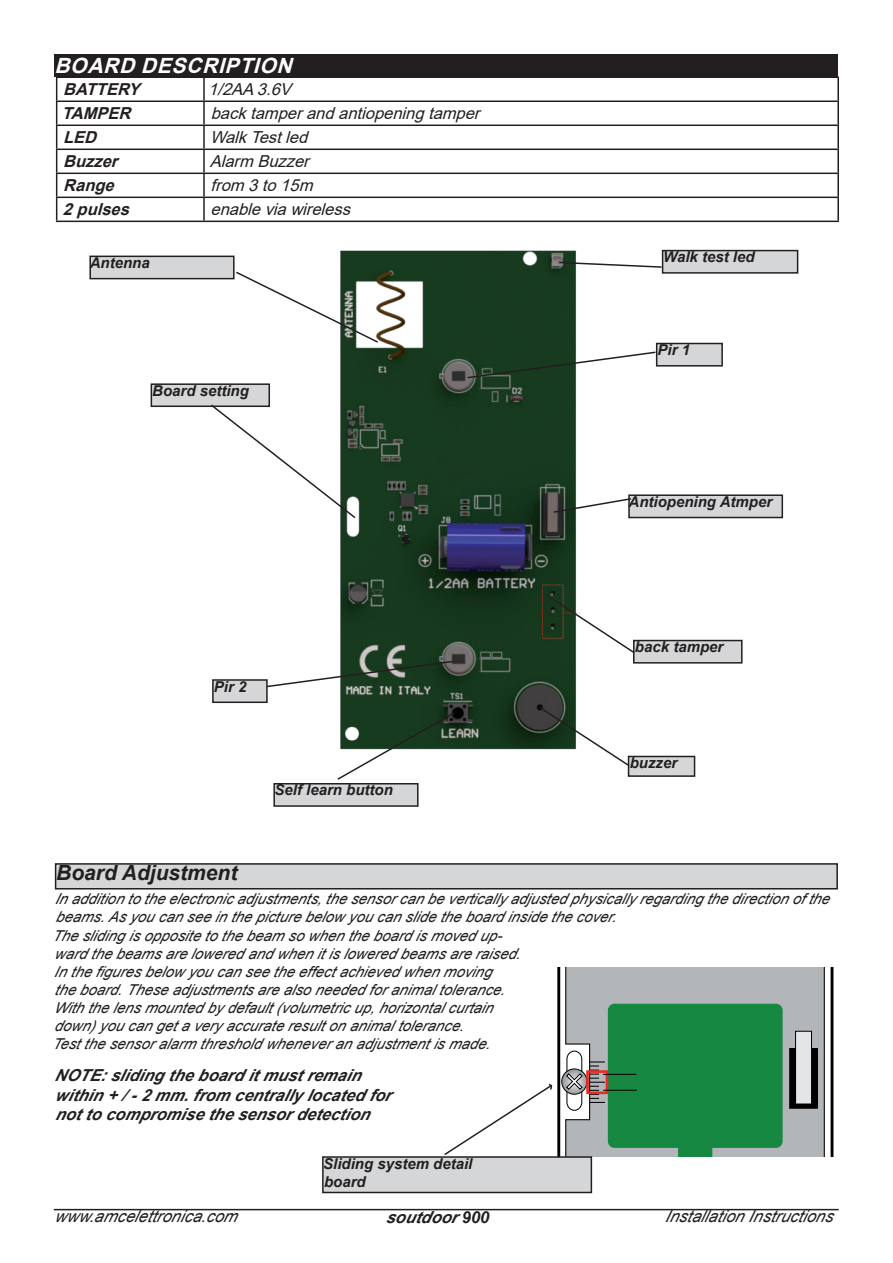
<style>
.page{position:relative;width:893px;height:1263px;background:#fff}
.page>*{position:absolute;margin:0;border:0;box-sizing:border-box;transform-origin:0 0}
.t1{font:italic 700 21px "Arial";color:#fff}
.t2{font:italic 700 21px "Arial";color:#231f20}
.t3{font:italic 700 16.5px/19.8px "Arial";color:#231f20}
.t4{font:italic 16.5px "Arial";color:#231f20}
.t5{font:italic 16.5px "Arial";color:#231f20}
.t6{font:italic 700 16.5px "Arial";letter-spacing:-.02em;color:#231f20}
.t7{font:italic 15px/18px "Arial";color:#231f20}
.t8{font:italic 700 15px/18px "Arial";color:#231f20}
</style>
<div class="page">
<hr style="left:54px;top:1209px;width:785px;height:1px;background:#231f20">
<div style="left:54px;top:54px;width:783px;height:23px;background:#231f20"></div>
<img style="left:340px;top:250px;width:236px;height:500px">
<hr style="left:56px;top:76px;width:148px;height:2px;background:#231f20">
<hr style="left:204px;top:76px;width:635px;height:2px;background:#231f20">
<hr style="left:203px;top:78px;width:2px;height:22px;background:#231f20">
<hr style="left:837px;top:78px;width:2px;height:22px;background:#231f20">
<hr style="left:56px;top:100px;width:148px;height:2px;background:#231f20">
<hr style="left:204px;top:100px;width:635px;height:2px;background:#231f20">
<hr style="left:203px;top:102px;width:2px;height:23px;background:#231f20">
<hr style="left:837px;top:102px;width:2px;height:23px;background:#231f20">
<hr style="left:56px;top:125px;width:148px;height:1px;background:#231f20">
<hr style="left:204px;top:125px;width:635px;height:1px;background:#231f20">
<hr style="left:203px;top:126px;width:2px;height:23px;background:#231f20">
<hr style="left:837px;top:126px;width:2px;height:23px;background:#231f20">
<hr style="left:56px;top:149px;width:148px;height:1px;background:#231f20">
<hr style="left:204px;top:149px;width:635px;height:1px;background:#231f20">
<hr style="left:203px;top:150px;width:2px;height:23px;background:#231f20">
<hr style="left:837px;top:150px;width:2px;height:23px;background:#231f20">
<hr style="left:56px;top:173px;width:148px;height:1px;background:#231f20">
<hr style="left:204px;top:173px;width:635px;height:1px;background:#231f20">
<hr style="left:203px;top:174px;width:2px;height:23px;background:#231f20">
<hr style="left:837px;top:174px;width:2px;height:23px;background:#231f20">
<hr style="left:56px;top:197px;width:148px;height:1px;background:#231f20">
<svg style="left:56px;top:78px;width:1px;height:143px"></svg>
<hr style="left:204px;top:197px;width:635px;height:1px;background:#231f20">
<hr style="left:203px;top:198px;width:2px;height:23px;background:#231f20">
<hr style="left:837px;top:198px;width:2px;height:23px;background:#231f20">
<hr style="left:56px;top:221px;width:148px;height:1px;background:#231f20">
<hr style="left:204px;top:221px;width:635px;height:1px;background:#231f20">
<div style="left:274px;top:784px;width:144px;height:22px;background:#d5d6d8"></div>
<div style="left:273px;top:783px;width:145px;height:24px;border:2px solid #231f20"></div>
<div style="left:663px;top:251px;width:135px;height:22px;background:#d5d6d8"></div>
<div style="left:662px;top:250px;width:136px;height:24px;border:2px solid #231f20"></div>
<div style="left:629px;top:495px;width:153px;height:22px;background:#d5d6d8"></div>
<div style="left:628px;top:494px;width:155px;height:24px;border:2px solid #231f20"></div>
<div style="left:151px;top:384px;width:118px;height:22px;background:#d5d6d8"></div>
<div style="left:151px;top:383px;width:119px;height:24px;border:2px solid #231f20"></div>
<svg style="left:209px;top:403px;width:148px;height:117px"></svg>
<div style="left:629px;top:756px;width:66px;height:20px;background:#d5d6d8"></div>
<div style="left:628px;top:756px;width:67px;height:21px;border:2px solid #231f20"></div>
<svg style="left:337px;top:711px;width:119px;height:69px"></svg>
<svg style="left:538px;top:706px;width:93px;height:62px"></svg>
<div style="left:90px;top:256px;width:144px;height:23px;background:#d5d6d8"></div>
<div style="left:89px;top:256px;width:146px;height:23px;border:2px solid #231f20"></div>
<svg style="left:234px;top:270px;width:146px;height:74px"></svg>
<div style="left:634px;top:640px;width:108px;height:23px;background:#d5d6d8"></div>
<div style="left:633px;top:640px;width:109px;height:24px;border:2px solid #231f20"></div>
<svg style="left:466px;top:351px;width:190px;height:28px"></svg>
<svg style="left:552px;top:497px;width:79px;height:17px"></svg>
<svg style="left:558px;top:261px;width:105px;height:8px"></svg>
<svg style="left:552px;top:598px;width:84px;height:57px"></svg>
<div style="left:657px;top:343px;width:65px;height:23px;background:#d5d6d8"></div>
<div style="left:656px;top:343px;width:67px;height:24px;border:2px solid #231f20"></div>
<svg style="left:268px;top:660px;width:186px;height:28px"></svg>
<div style="left:213px;top:680px;width:54px;height:22px;background:#d5d6d8"></div>
<div style="left:212px;top:679px;width:56px;height:24px;border:2px solid #231f20"></div>
<div style="left:56px;top:864px;width:781px;height:25px;background:#d5d6d8"></div>
<div style="left:55px;top:863px;width:783px;height:26px;border:2px solid #231f20"></div>
<svg style="left:565px;top:967px;width:260px;height:189px;background:#b0b3b5"></svg>
<div style="left:790px;top:1048px;width:27px;height:60px;background:#000"></div>
<div style="left:789px;top:1048px;width:29px;height:60px;border:1px solid #000"></div>
<div style="left:796px;top:1031px;width:15px;height:73px;background:#e4e5e7"></div>
<div style="left:795px;top:1031px;width:17px;height:73px;border:1px solid #000"></div>
<hr style="left:831px;top:967px;width:2px;height:189px;background:#000">
<hr style="left:557px;top:967px;width:3px;height:189px;background:#000">
<svg style="left:562px;top:1069px;width:25px;height:25px"></svg>
<div style="left:561px;top:1069px;width:26px;height:25px;border:1px solid #000;border-radius:50%"></div>
<svg style="left:566px;top:1050px;width:17px;height:61px"></svg>
<svg style="left:590px;top:1004px;width:193px;height:152px;background:#298d50"></svg>
<div style="left:586px;top:1070px;width:22px;height:24px;border:3px solid #ee2823"></div>
<hr style="left:603px;top:1074px;width:33px;height:1px;background:#000">
<hr style="left:603px;top:1090px;width:34px;height:1px;background:#000">
<div style="left:323px;top:1157px;width:268px;height:35px;background:#d5d6d8"></div>
<div style="left:322px;top:1156px;width:270px;height:37px;border:2px solid #231f20"></div>
<svg style="left:444px;top:1083px;width:109px;height:72px"></svg>
<h1 class="t1" style="left:54px;top:58px;width:244px">BOARD DESCRIPTION</h1>
<p class="t6" style="left:63px;top:83px;width:78px">BATTERY</p>
<p class="t4" style="left:208px;top:83px;width:88px">1/2AA 3.6V</p>
<p class="t6" style="left:62px;top:107px;width:70px">TAMPER</p>
<p class="t4" style="left:211px;top:107px;width:274px">back tamperand antiopening tamper</p>
<p class="t6" style="left:63px;top:131px;width:39px">LED</p>
<p class="t4" style="left:210px;top:131px;width:103px">Walk Testled</p>
<p class="t6" style="left:63px;top:155px;width:60px">BUZZER</p>
<p class="t4" style="left:210px;top:155px;width:105px">Alarm Buzzer</p>
<p class="t6" style="left:63px;top:179px;width:56px">RANGE</p>
<p class="t4" style="left:211px;top:179px;width:107px">from 3 to 15m</p>
<p class="t6" style="left:63px;top:203px;width:72px">2 PULSES</p>
<p class="t4" style="left:211px;top:203px;width:145px">enable via wireless</p>
<p class="t8" style="left:90px;top:254px;width:62px">Antenna</p>
<p class="t8" style="left:152px;top:383px;width:98px">Board setting</p>
<p class="t8" style="left:214px;top:677px;width:34px">Pir 2</p>
<p class="t8" style="left:275px;top:781px;width:120px">Self learn button</p>
<p class="t8" style="left:663px;top:248px;width:93px">Walk test led</p>
<p class="t8" style="left:658px;top:341px;width:34px">Pir 1</p>
<p class="t8" style="left:629px;top:494px;width:145px">Antiopening Atmper</p>
<p class="t8" style="left:635px;top:639px;width:90px">back tamper</p>
<p class="t8" style="left:630px;top:754px;width:49px">buzzer</p>
<h1 class="t2" style="left:56px;top:865px;width:183px">Board Adjustment</h1>
<p class="t7" style="left:55px;top:891px;width:780px">In addition to the electronic adjustments,the sensor can be vertically adjusted p hysically regarding the direction of the beams.As you can see in the picture below you can slide the board inside the cover.</p>
<p class="t7" style="left:52px;top:928px;width:474px">The sliding is opp osite to the beam so when the board is moved up - ward the beams are lowered and when it is lowered beams are raised.<br>In the figures below you can see the effect achieved when moving<br>the board.These adjustments are also needed for animal tolerance.<br>With the lens mounted by default (volumetric up,horizontal curtain down) you can get a very accurate result on animal tolerance.<br>Test the sensor alarm threshold whenever an adjustment is made.</p>
<p class="t3" style="left:55px;top:1067px;width:338px">NOTE:sliding the board it must remain within + / -2 mm.from centrally located for not to compromise the sensor detection</p>
<p class="t8" style="left:323px;top:1156px;width:151px">Sliding system detail board</p>
<p class="t5" style="left:55px;top:1209px;width:188px">www.amcelettronica.com</p>
<p class="t3" style="left:386px;top:1209px;width:105px">soutdoor 9 0 0</p>
<p class="t5" style="left:665px;top:1210px;width:173px">Installation Instructions</p>
</div>
